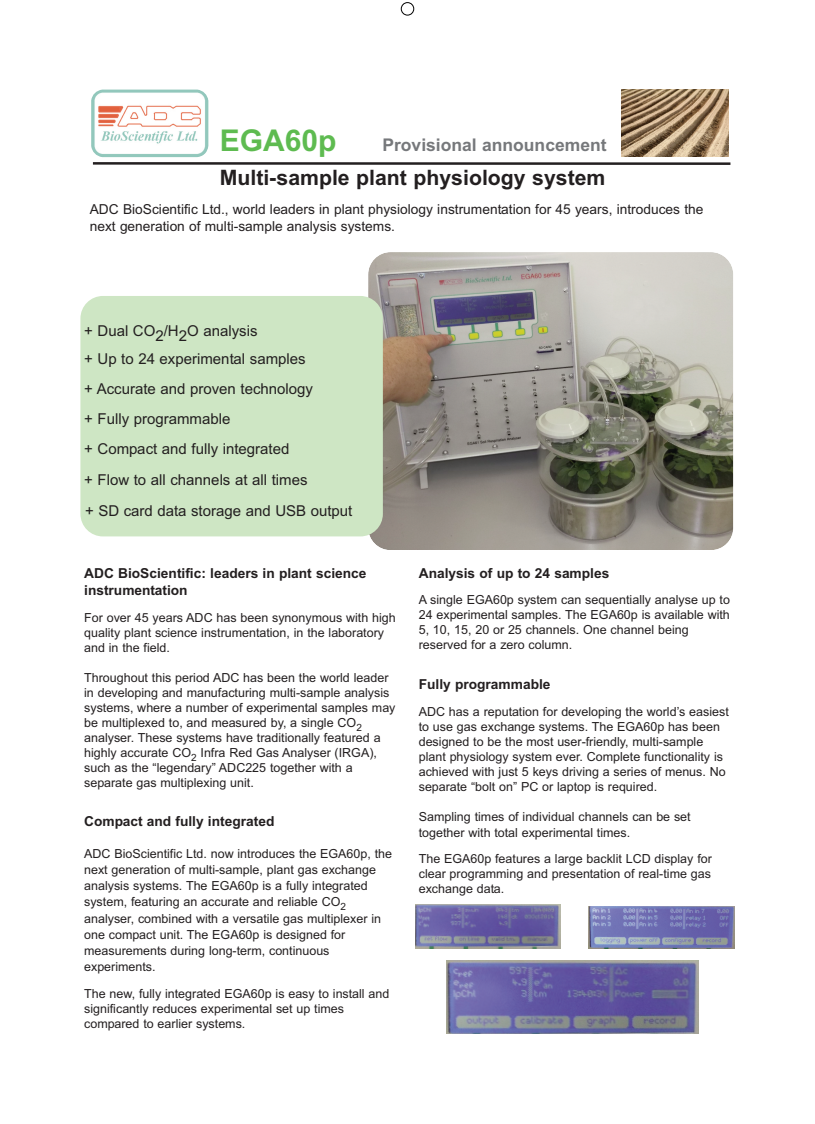
<style>
.page{position:relative;width:815px;height:1124px;background:#fff}
.page>*{position:absolute;margin:0;border:0;box-sizing:border-box;transform-origin:0 0}
.t1{font:700 30px "Arial";color:#5ebb50}
.t2{font:700 21.25px "Arial";color:#231f20}
.t3{font:700 17.5px "Arial";color:#76787b}
.t4{font:15px/30px "Arial";color:#231f20}
.t5{font:13.75px/16.5px "Arial";color:#231f20}
.t6{font:700 13.75px/17.4px "Arial";color:#231f20}
.t7{font:12.5px/15px "Arial";color:#231f20}
</style>
<div class="page">
<svg style="left:367px;top:252px;width:367px;height:298px;background:#98948c"></svg>
<img style="left:91px;top:90px;width:117px;height:67px">
<img style="left:621px;top:90px;width:107px;height:66px">
<div style="left:80px;top:296px;width:303px;height:240px;background:#cee6c4;border-radius:22px"></div>
<hr style="left:93px;top:162px;width:637px;height:3px;background:#231f20">
<img style="left:447px;top:960px;width:251px;height:73px">
<img style="left:415px;top:904px;width:145px;height:44px">
<img style="left:588px;top:906px;width:147px;height:42px">
<div style="left:401px;top:2px;width:13px;height:14px;border:1px solid #fff;border-radius:50%"></div>
<div style="left:401px;top:2px;width:13px;height:13px;border:1px solid #000;border-radius:50%"></div>
<h1 class="t1" style="left:220px;top:123px;width:118px">EGA60p</h1>
<h3 class="t3" style="left:382px;top:135px;width:226px">Provisional announcement</h3>
<h2 class="t2" style="left:220px;top:166px;width:387px">Multi-sample plant physiology system</h2>
<p class="t5" style="left:90px;top:201px;width:615px">ADC BioScientific Ltd., world leaders in plant physiology instrumentation for 45 years, introduces the next generation of multi-sample analysis systems.</p>
<p class="t4" style="left:84px;top:315px;width:270px">+ Dual CO2/H2O analysis<br>+ Up to 24 experimental samples<br>+ Accurate and proven technology<br>+ Fully programmable<br>+ Compact and fully integrated<br>+ Flow to all channels at all times<br>+ SD card data storage and USB output</p>
<p class="t6" style="left:84px;top:564px;width:284px">ADC BioScientific: leaders in plant science instrumentation</p>
<p class="t7" style="left:84px;top:610px;width:313px">For over 45 years ADC has been synonymous with high quality plant science instrumentation, in the laboratory and in the field.</p>
<p class="t7" style="left:84px;top:670px;width:313px">Throughout this period ADC has been the world leader in developing and manufacturing multi-sample analysis systems, where a number of experimental samples may be multiplexed to, and measured by, a single CO<sub>2 </sub>analyser. These systems have traditionally featured a highly accurate CO<sub>2</sub> Infra Red Gas Analyser (IRGA), such as the “legendary” ADC225 together with a separate gas multiplexing unit.</p>
<p class="t6" style="left:84px;top:812px;width:192px">Compact and fully integrated</p>
<p class="t7" style="left:84px;top:845px;width:309px;line-height:16.2px">ADC BioScientific Ltd. now introduces the EGA60p, the next generation of multi-sample, plant gas exchange analysis systems. The EGA60p is a fully integrated system, featuring an accurate and reliable CO<sub>2 </sub>analyser, combined with a versatile gas multiplexer in one compact unit. The EGA60p is designed for measurements during long-term, continuous experiments.</p>
<p class="t7" style="left:84px;top:986px;width:307px">The new, fully integrated EGA60p is easy to install and significantly reduces experimental set up times compared to earlier systems.</p>
<p class="t6" style="left:419px;top:564px;width:192px">Analysis of up to 24 samples</p>
<p class="t7" style="left:419px;top:592px;width:313px">A single EGA60p system can sequentially analyse up to 24 experimental samples. The EGA60p is available with 5, 10, 15, 20 or 25 channels. One channel being reserved for a zero column.</p>
<p class="t6" style="left:419px;top:675px;width:133px">Fully programmable</p>
<p class="t7" style="left:419px;top:703px;width:312px">ADC has a reputation for developing the world’s easiest to use gas exchange systems. The EGA60p has been designed to be the most user-friendly, multi-sample plant physiology system ever. Complete functionality is achieved with just 5 keys driving a series of menus. No separate “bolt on” PC or laptop is required.</p>
<p class="t7" style="left:419px;top:808px;width:273px;line-height:15.9px">Sampling times of individual channels can be set together with total experimental times.</p>
<p class="t7" style="left:419px;top:850px;width:295px;text-align:justify">The EGA60p features a large backlit LCD display for clear programming and presentation of real-time gas exchange data.</p>
</div>
